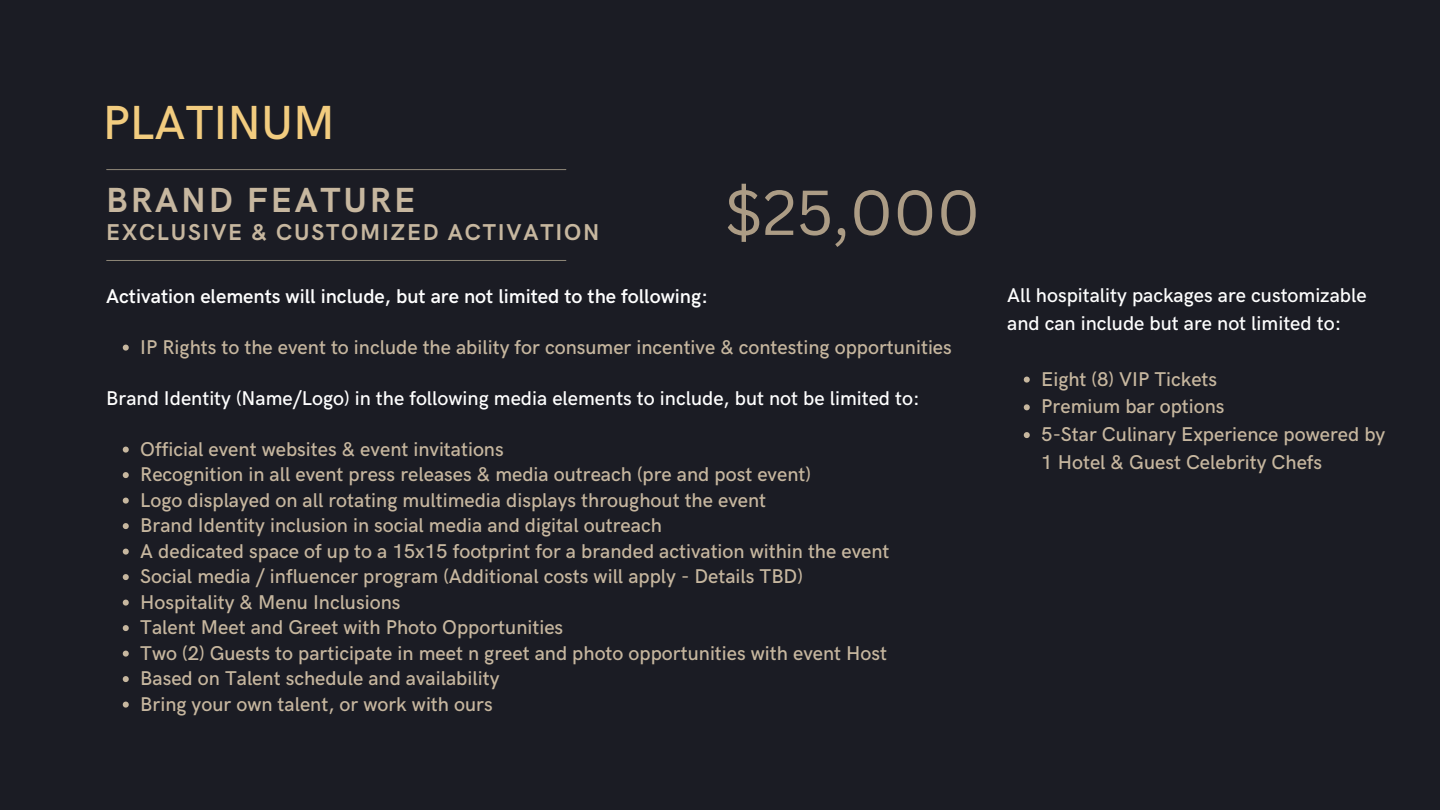
<style>
.page{position:relative;width:1440px;height:810px;background:#1b1c24}
.page>*{position:absolute;margin:0;border:0;box-sizing:border-box;transform-origin:0 0}
.t1{font:62px "Canva Sans";color:#ac9c85}
.t2{font:500 48px "HK Grotesk";color:#f2cc7f}
.t3{font:700 35px "HK Grotesk";letter-spacing:.08em;color:#c7b79f}
.t4{font:700 23px "HK Grotesk";letter-spacing:.08em;color:#c7b79f}
.t5{font:500 20px/27.8px "HK Grotesk";color:#c7b79f}
.t6{font:500 20px/27.8px "HK Grotesk";color:#fff}
.t7{font:600 20px "HK Grotesk";color:#fff}
</style>
<div class="page">
<hr style="left:107px;top:169px;width:459px;height:1px;background:#8f8778">
<svg style="left:123px;top:345px;width:6px;height:6px"></svg>
<svg style="left:123px;top:447px;width:6px;height:6px"></svg>
<svg style="left:123px;top:472px;width:6px;height:6px"></svg>
<svg style="left:123px;top:498px;width:6px;height:6px"></svg>
<svg style="left:123px;top:523px;width:6px;height:6px"></svg>
<svg style="left:123px;top:549px;width:6px;height:6px"></svg>
<svg style="left:123px;top:574px;width:6px;height:6px"></svg>
<svg style="left:123px;top:600px;width:6px;height:6px"></svg>
<svg style="left:123px;top:625px;width:6px;height:6px"></svg>
<svg style="left:123px;top:651px;width:6px;height:6px"></svg>
<svg style="left:123px;top:676px;width:6px;height:6px"></svg>
<svg style="left:123px;top:702px;width:6px;height:6px"></svg>
<svg style="left:1024px;top:377px;width:6px;height:6px"></svg>
<svg style="left:1024px;top:404px;width:6px;height:6px"></svg>
<svg style="left:1024px;top:432px;width:6px;height:6px"></svg>
<hr style="left:107px;top:260px;width:459px;height:1px;background:#8f8778">
<h2 class="t2" style="left:103px;top:95px;width:234px">PLATINUM</h2>
<h3 class="t3" style="left:106px;top:180px;width:311px">BRAND FEATURE</h3>
<h4 class="t4" style="left:106px;top:219px;width:495px">EXCLUSIVE &amp; CUSTOMIZED ACTIVATION</h4>
<p class="t1" style="left:725px;top:169px;width:257px">$25,000</p>
<h1 class="t7" style="left:106px;top:285px;width:603px">Activation elements will include, but are not limited to the following:</h1>
<h5 class="t5" style="left:140px;top:334px;width:813px">IP Rights to the event to include the ability for consumer incentive &amp; contesting opportunities</h5>
<p class="t6" style="left:106px;top:385px;width:815px">Brand Identity (Name/Logo) in the following media elements to include, but not be limited to:</p>
<h5 class="t5" style="left:140px;top:436px;width:365px">Official event websites &amp; event invitations</h5>
<p class="t5" style="left:140px;top:461px;width:672px">Recognition in all event press releases &amp; media outreach (pre and post event)</p>
<p class="t5" style="left:140px;top:487px;width:627px">Logo displayed on all rotating multimedia displays throughout the event</p>
<p class="t5" style="left:140px;top:512px;width:523px">Brand Identity inclusion in social media and digital outreach</p>
<p class="t5" style="left:140px;top:538px;width:751px">A dedicated space of up to a 15x15 footprint for a branded activation within the event</p>
<p class="t5" style="left:140px;top:563px;width:664px">Social media / influencer program (Additional costs will apply - Details TBD)</p>
<p class="t5" style="left:140px;top:589px;width:262px">Hospitality &amp; Menu Inclusions</p>
<p class="t5" style="left:140px;top:614px;width:425px">Talent Meet and Greet with Photo Opportunities</p>
<p class="t5" style="left:140px;top:640px;width:748px">Two (2) Guests to participate in meet n greet and photo opportunities with event Host</p>
<p class="t5" style="left:140px;top:665px;width:361px">Based on Talent schedule and availability</p>
<p class="t5" style="left:140px;top:691px;width:354px">Bring your own talent, or work with ours</p>
<h5 class="t6" style="left:1007px;top:282px;width:361px">All hospitality packages are customizable and can include but are not limited to:</h5>
<p class="t5" style="left:1041px;top:366px;width:177px">Eight (8) VIP Tickets</p>
<p class="t5" style="left:1041px;top:393px;width:185px">Premium bar options</p>
<p class="t5" style="left:1041px;top:421px;width:346px">5-Star Culinary Experience powered by<br>1 Hotel &amp; Guest Celebrity Chefs</p>
</div>
